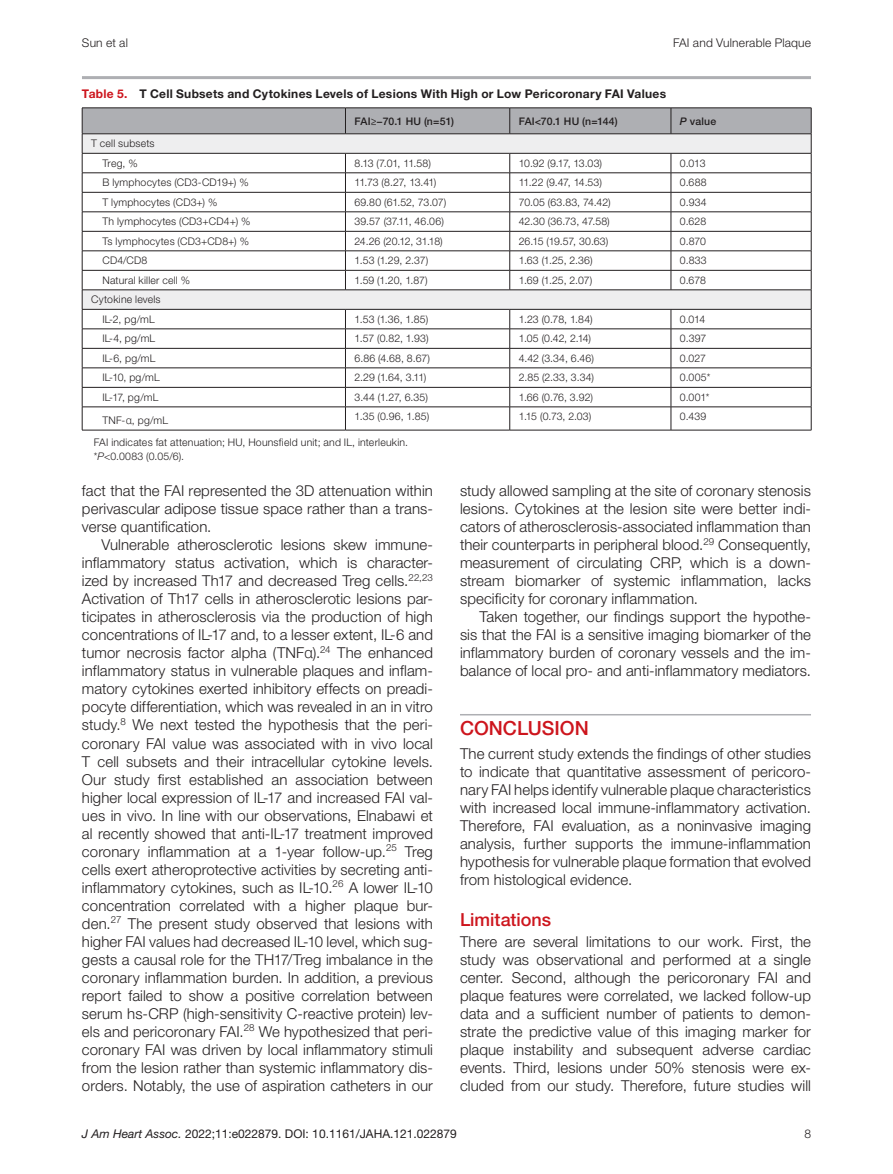
<style>
.page{position:relative;width:893px;height:1174px;background:#fff}
.page>*{position:absolute;margin:0;border:0;box-sizing:border-box;transform-origin:0 0}
.t1{font:500 19.5px "Helvetica Neue LT Std";color:#cd151d}
.t2{font:500 18px "Helvetica Neue LT Std";color:#cd151d}
.t3{font:300 15px/18px "Helvetica Neue LT Std";letter-spacing:.005em;color:#231f20;text-align:justify}
.t4{font:700 12px "Helvetica Neue LT Std";letter-spacing:.02em;color:#231f20}
.t5{font:12px "Helvetica Neue LT Std";color:#231f20}
.t6{font:300 12px "Helvetica Neue LT Std";letter-spacing:.015em;color:#231f20}
.t7{font:300 10.5px/19.5px "Helvetica Neue LT Std";letter-spacing:.015em;color:#231f20;text-align:center}
.t8{font:500 10.5px "Helvetica Neue LT Std";letter-spacing:.015em;color:#231f20}
.t9{font:300 10.5px "Helvetica Neue LT Std";letter-spacing:-.01em;color:#231f20}
.t10{font:300 10.5px "Helvetica Neue LT Std";letter-spacing:-.03em;color:#231f20}
.t11{font:300 10.5px "Helvetica Neue LT Std";letter-spacing:-.005em;color:#231f20}
.s1{color:#cd151d}
.s2{font-style:italic}
.s3{font-family:"Noto Sans"}
</style>
<div class="page">
<hr style="left:460px;top:714px;width:351px;height:1px;background:#aeafb3">
<hr style="left:82px;top:430px;width:263px;height:1px;background:#231f20">
<hr style="left:345px;top:430px;width:165px;height:1px;background:#231f20">
<hr style="left:510px;top:430px;width:161px;height:1px;background:#231f20">
<svg style="left:82px;top:108px;width:730px;height:322px"></svg>
<hr style="left:671px;top:430px;width:140px;height:1px;background:#231f20">
<hr style="left:82px;top:76px;width:729px;height:3px;background:#aeafb3">
<p class="t6" style="left:82px;top:35px;width:47px">Sun et al</p>
<p class="t6" style="left:673px;top:35px;width:139px">FAI and Vulnerable Plaque</p>
<p class="t4" style="left:82px;top:86px;width:586px"><span class="s1">Table 5.</span> T Cell Subsets and Cytokines Levels of Lesions With High or Low Pericoronary FAI Values</p>
<p class="t8" style="left:354px;top:115px;width:101px">FAI≥−70.1 HU (n=51)</p>
<p class="t8" style="left:519px;top:115px;width:101px">FAI&lt;70.1 HU (n=144)</p>
<p class="t8" style="left:680px;top:115px;width:38px"><span class="s2">P</span> value</p>
<p class="t7" style="left:91px;top:134px;width:65px">T cell subsets<br>Treg, %</p>
<p class="t7" style="left:354px;top:153px;width:78px">8.13 (7.01, 11.58)</p>
<p class="t7" style="left:519px;top:153px;width:85px">10.92 (9.17, 13.03)</p>
<p class="t7" style="left:680px;top:153px;width:27px">0.013</p>
<p class="t7" style="left:102px;top:173px;width:148px">B lymphocytes (CD3-CD19+) %</p>
<p class="t7" style="left:354px;top:173px;width:83px">11.73 (8.27, 13.41)</p>
<p class="t7" style="left:519px;top:173px;width:85px">11.22 (9.47, 14.53)</p>
<p class="t7" style="left:680px;top:173px;width:28px">0.688</p>
<p class="t7" style="left:102px;top:192px;width:116px">T lymphocytes (CD3+) %</p>
<p class="t9" style="left:354px;top:196px;width:93px">69.80 (61.52, 73.07)</p>
<p class="t7" style="left:519px;top:192px;width:93px">70.05 (63.83, 74.42)</p>
<p class="t7" style="left:680px;top:192px;width:28px">0.934</p>
<p class="t7" style="left:102px;top:212px;width:150px">Th lymphocytes (CD3+CD4+) %</p>
<p class="t7" style="left:354px;top:212px;width:91px">39.57 (37.11, 46.06)</p>
<p class="t7" style="left:519px;top:212px;width:93px">42.30 (36.73, 47.58)</p>
<p class="t7" style="left:680px;top:212px;width:28px">0.628</p>
<p class="t7" style="left:102px;top:231px;width:148px">Ts lymphocytes (CD3+CD8+) %</p>
<p class="t10" style="left:354px;top:235px;width:90px">24.26 (20.12, 31.18)</p>
<p class="t11" style="left:519px;top:235px;width:91px">26.15 (19.57, 30.63)</p>
<p class="t7" style="left:680px;top:231px;width:27px">0.870</p>
<p class="t7" style="left:102px;top:251px;width:46px">CD4/CD8</p>
<p class="t7" style="left:354px;top:251px;width:75px">1.53 (1.29, 2.37)</p>
<p class="t7" style="left:519px;top:251px;width:75px">1.63 (1.25, 2.36)</p>
<p class="t7" style="left:680px;top:251px;width:28px">0.833</p>
<p class="t7" style="left:102px;top:270px;width:89px">Natural killer cell %</p>
<p class="t7" style="left:354px;top:270px;width:75px">1.59 (1.20, 1.87)</p>
<p class="t7" style="left:519px;top:270px;width:75px">1.69 (1.25, 2.07)</p>
<p class="t7" style="left:680px;top:270px;width:27px">0.678</p>
<p class="t7" style="left:91px;top:290px;width:71px">Cytokine levels<br>IL-2, pg/mL</p>
<p class="t7" style="left:354px;top:309px;width:75px">1.53 (1.36, 1.85)</p>
<p class="t7" style="left:519px;top:309px;width:75px">1.23 (0.78, 1.84)</p>
<p class="t7" style="left:680px;top:309px;width:27px">0.014</p>
<p class="t7" style="left:102px;top:329px;width:54px">IL-4, pg/mL</p>
<p class="t7" style="left:354px;top:329px;width:76px">1.57 (0.82, 1.93)</p>
<p class="t7" style="left:519px;top:329px;width:74px">1.05 (0.42, 2.14)</p>
<p class="t7" style="left:680px;top:329px;width:28px">0.397</p>
<p class="t7" style="left:102px;top:348px;width:55px">IL-6, pg/mL</p>
<p class="t7" style="left:354px;top:348px;width:77px">6.86 (4.68, 8.67)</p>
<p class="t7" style="left:519px;top:348px;width:77px">4.42 (3.34, 6.46)</p>
<p class="t7" style="left:680px;top:348px;width:28px">0.027</p>
<p class="t7" style="left:102px;top:368px;width:59px">IL-10, pg/mL</p>
<p class="t7" style="left:354px;top:368px;width:73px">2.29 (1.64, 3.11)</p>
<p class="t7" style="left:519px;top:368px;width:77px">2.85 (2.33, 3.34)</p>
<p class="t7" style="left:680px;top:368px;width:32px">0.005*</p>
<p class="t7" style="left:102px;top:387px;width:57px">IL-17, pg/mL</p>
<p class="t7" style="left:354px;top:387px;width:75px">3.44 (1.27, 6.35)</p>
<p class="t7" style="left:519px;top:387px;width:76px">1.66 (0.76, 3.92)</p>
<p class="t7" style="left:680px;top:387px;width:31px">0.001*</p>
<p class="t7" style="left:102px;top:410px;width:67px">TNF-<span class="s3">α</span>, pg/mL</p>
<p class="t7" style="left:354px;top:407px;width:76px">1.35 (0.96, 1.85)</p>
<p class="t7" style="left:519px;top:407px;width:74px">1.15 (0.73, 2.03)</p>
<p class="t7" style="left:680px;top:407px;width:28px">0.439</p>
<p class="t7" style="left:94px;top:435px;width:316px;line-height:13.5px;text-align:left">FAI indicates fat attenuation; HU, Hounsfield unit; and IL, interleukin. *<span class="s2">P</span>&lt;0.0083 (0.05/6).</p>
<p class="t3" style="left:82px;top:482px;width:353px">fact that the FAI represented the 3D attenuation within perivascular adipose tissue space rather than a trans&shy;verse quantification.</p>
<p class="t3" style="left:82px;top:536px;width:353px;text-indent:20px">Vulnerable atherosclerotic lesions skew immune&shy;inflammatory status activation, which is character&shy;ized by increased Th17 and decreased Treg cells.<sup>22,23<br></sup>Activation of Th17 cells in atherosclerotic lesions par&shy;ticipates in atherosclerosis via the production of high concentrations of IL-17 and, to a lesser extent, IL-6 and tumor necrosis factor alpha (TNF<span class="s3">α</span>).<sup>24</sup> The enhanced inflammatory status in vulnerable plaques and inflam&shy;matory cytokines exerted inhibitory effects on preadi&shy;pocyte differentiation, which was revealed in an in vitro study.<sup>8</sup> We next tested the hypothesis that the peri&shy;coronary FAI value was associated with in vivo local T cell subsets and their intracellular cytokine levels.<br>Our study first established an association between higher local expression of IL-17 and increased FAI val&shy;ues in vivo. In line with our observations, Elnabawi et al recently showed that anti-IL-17 treatment improved coronary inflammation at a 1-year follow-up.<sup>25</sup> Treg cells exert atheroprotective activities by secreting anti&shy;inflammatory cytokines, such as IL-10.<sup>26</sup> A lower IL-10 concentration correlated with a higher plaque bur&shy;den.<sup>27</sup> The present study observed that lesions with higher FAI values had decreased IL-10 level, which sug&shy;gests a causal role for the TH17/Treg imbalance in the coronary inflammation burden. In addition, a previous report failed to show a positive correlation between serum hs-CRP (high-sensitivity C-reactive protein) lev&shy;els and pericoronary FAI.<sup>28</sup> We hypothesized that peri&shy;coronary FAI was driven by local inflammatory stimuli from the lesion rather than systemic inflammatory dis&shy;orders. Notably, the use of aspiration catheters in our</p>
<p class="t3" style="left:460px;top:482px;width:353px">study allowed sampling at the site of coronary stenosis lesions. Cytokines at the lesion site were better indi&shy;cators of atherosclerosis-associated inflammation than their counterparts in peripheral blood.<sup>29</sup> Consequently, measurement of circulating CRP, which is a down&shy;stream biomarker of systemic inflammation, lacks specificity for coronary inflammation.</p>
<p class="t3" style="left:460px;top:608px;width:352px;text-indent:20px">Taken together, our findings support the hypothe&shy;sis that the FAI is a sensitive imaging biomarker of the inflammatory burden of coronary vessels and the im&shy;balance of local pro- and anti-inflammatory mediators.</p>
<h1 class="t1" style="left:460px;top:716px;width:130px">CONCLUSION</h1>
<p class="t3" style="left:460px;top:744px;width:353px">The current study extends the findings of other studies to indicate that quantitative assessment of pericoro&shy;nary FAI helps identify vulnerable plaque characteristics with increased local immune-inflammatory activation.<br>Therefore, FAI evaluation, as a noninvasive imaging analysis, further supports the immune-inflammation hypothesis for vulnerable plaque formation that evolved from histological evidence.</p>
<p class="t2" style="left:460px;top:909px;width:93px">Limitations</p>
<p class="t3" style="left:460px;top:932px;width:353px">There are several limitations to our work. First, the study was observational and performed at a single center. Second, although the pericoronary FAI and plaque features were correlated, we lacked follow-up data and a sufficient number of patients to demon&shy;strate the predictive value of this imaging marker for plaque instability and subsequent adverse cardiac events. Third, lesions under 50% stenosis were ex&shy;cluded from our study. Therefore, future studies will</p>
<p class="t5" style="left:82px;top:1126px;width:376px"><span class="s2">J Am Heart Assoc.</span> 2022;11:e022879. DOI: 10.1161/JAHA.121.022879</p>
<p class="t6" style="left:804px;top:1126px;width:8px">8</p>
</div>
